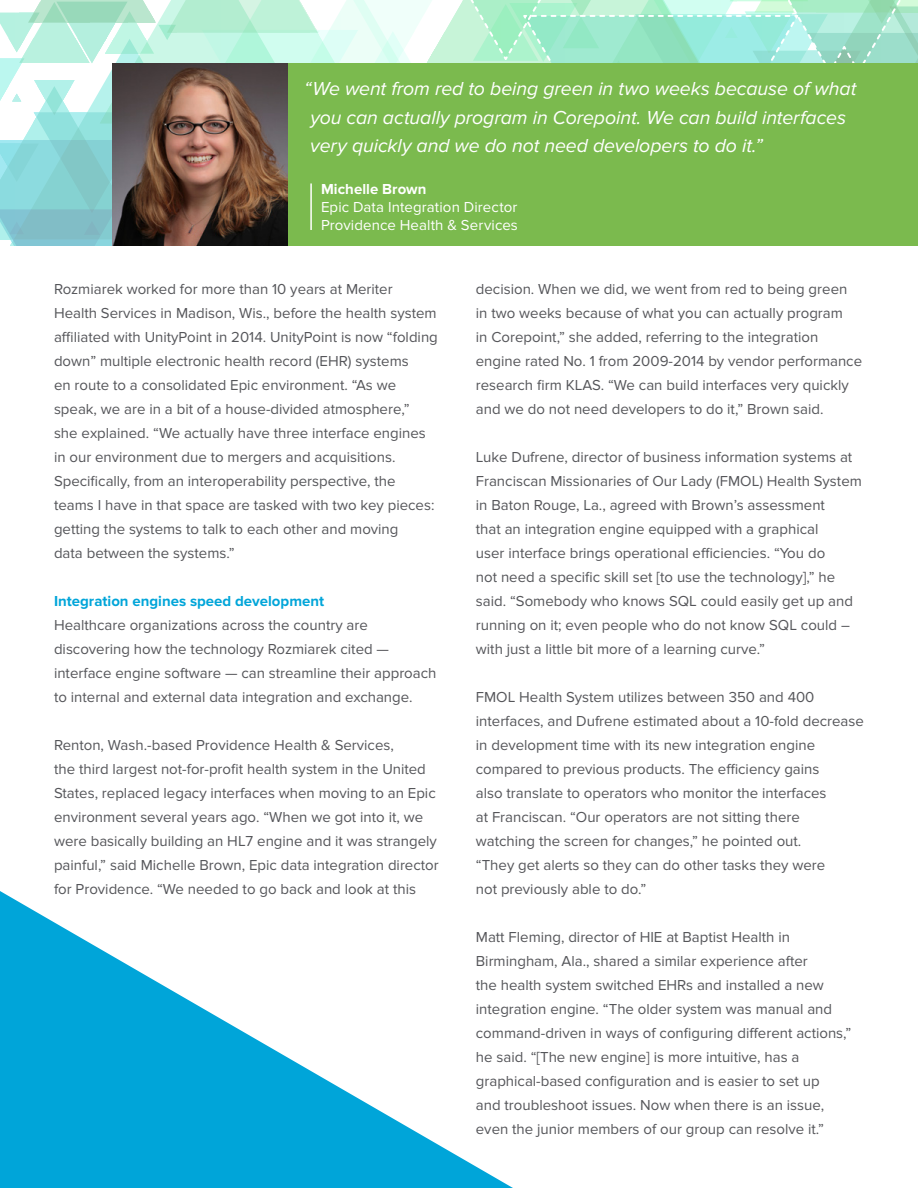
<style>
.page{position:relative;width:918px;height:1188px;background:#fff}
.page>*{position:absolute;margin:0;border:0;box-sizing:border-box;transform-origin:0 0}
.t1{font:italic 19.5px/28.5px "Proxima Nova";letter-spacing:-.005em;color:#fff}
.t2{font:15px/24px "Proxima Nova";color:#55565a}
.t3{font:15px/18px "Proxima Nova";letter-spacing:.005em;color:#fff}
.t4{font:700 15px "Proxima Nova";color:#00a5d9}
.t5{font:700 15px "Proxima Nova";letter-spacing:.005em;color:#fff}
</style>
<div class="page">
<svg style="left:0;top:0;width:918px;height:246px;background:#b4eadb"></svg>
<div style="left:285px;top:64px;width:633px;height:182px;background:#7bba4e"></div>
<hr style="left:310px;top:183px;width:2px;height:47px;background:#fff">
<img style="left:112px;top:64px;width:175px;height:182px">
<svg style="left:0;top:891px;width:513px;height:297px;fill:#00a5d9"></svg>
<h1 class="t1" style="left:310px;top:76px;width:548px;text-indent:-6px">“We went from red to being green in two weeks because of what you can actually program in Corepoint. We can build interfaces very quickly and we do not need developers to do it.”</h1>
<p class="t5" style="left:321px;top:183px;width:107px">Michelle Brown</p>
<p class="t3" style="left:321px;top:199px;width:198px">Epic Data Integration Director<br>Providence Health &amp; Services</p>
<p class="t2" style="left:54px;top:278px;width:385px">Rozmiarek worked for more than 10 years at Meriter Health Services in Madison, Wis., before the health system affiliated with UnityPoint in 2014. UnityPoint is now “folding down” multiple electronic health record (EHR) systems<br>en route to a consolidated Epic environment. “As we speak, we are in a bit of a house-divided atmosphere,”<br>she explained. “We actually have three interface engines in our environment due to mergers and acquisitions.<br>Specifically, from an interoperability perspective, the teams I have in that space are tasked with two key pieces: getting the systems to talk to each other and moving<br>data between the systems.”</p>
<p class="t4" style="left:54px;top:595px;width:272px">Integration engines speed development</p>
<p class="t2" style="left:54px;top:614px;width:384px">Healthcare organizations across the country are discovering how the technology Rozmiarek cited — interface engine software — can streamline their approach to internal and external data integration and exchange.</p>
<p class="t2" style="left:54px;top:734px;width:386px">Renton, Wash.-based Providence Health &amp; Services,<br>the third largest not-for-profit health system in the United States, replaced legacy interfaces when moving to an Epic environment several years ago. “When we got into it, we were basically building an HL7 engine and it was strangely painful,” said Michelle Brown, Epic data integration director for Providence. “We needed to go back and look at this</p>
<p class="t2" style="left:476px;top:278px;width:388px">decision. When we did, we went from red to being green in two weeks because of what you can actually program<br>in Corepoint,” she added, referring to the integration engine rated No. 1 from 2009-2014 by vendor performance research firm KLAS. “We can build interfaces very quickly and we do not need developers to do it,” Brown said.</p>
<p class="t2" style="left:476px;top:446px;width:388px">Luke Dufrene, director of business information systems at Franciscan Missionaries of Our Lady (FMOL) Health System in Baton Rouge, La., agreed with Brown’s assessment<br>that an integration engine equipped with a graphical<br>user interface brings operational efficiencies. “You do<br>not need a specific skill set [to use the technology],” he said. “Somebody who knows SQL could easily get up and running on it; even people who do not know SQL could – with just a little bit more of a learning curve.”</p>
<p class="t2" style="left:476px;top:686px;width:390px">FMOL Health System utilizes between 350 and 400 interfaces, and Dufrene estimated about a 10-fold decrease in development time with its new integration engine compared to previous products. The efficiency gains<br>also translate to operators who monitor the interfaces<br>at Franciscan. “Our operators are not sitting there<br>watching the screen for changes,” he pointed out.<br>“They get alerts so they can do other tasks they were<br>not previously able to do.”</p>
<p class="t2" style="left:476px;top:926px;width:377px">Matt Fleming, director of HIE at Baptist Health in Birmingham, Ala., shared a similar experience after<br>the health system switched EHRs and installed a new integration engine. “The older system was manual and command-driven in ways of configuring different actions,” he said. “[The new engine] is more intuitive, has a graphical-based configuration and is easier to set up<br>and troubleshoot issues. Now when there is an issue, even the junior members of our group can resolve it.”</p>
</div>
